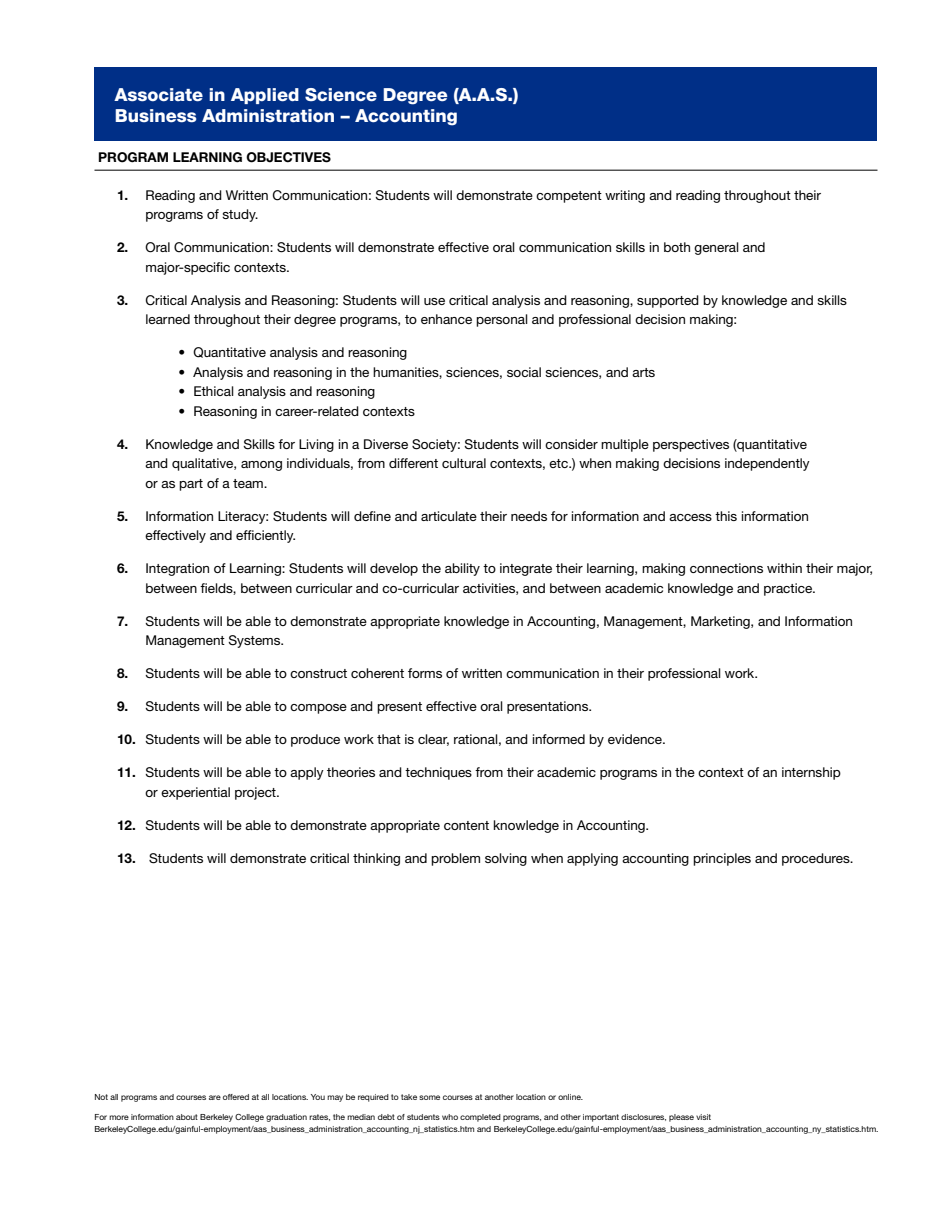
<style>
.page{position:relative;width:945px;height:1215px;background:#fff}
.page>*{position:absolute;margin:0;border:0;box-sizing:border-box;transform-origin:0 0}
.degree{font:800 18px "Helvetica Neue";color:#fff}
.Numbered_List{font:13.5px/19.5px "Helvetica Neue";color:#000}
.secondary_bullets{font:13.5px "Helvetica Neue";color:#000}
.sample_program{font:700 13.5px "Helvetica Neue";color:#000}
.bottom_right_copy{font:8.55px "Helvetica Neue";color:#000}
.s1{font-weight:700}
</style>
<div class="page">
<div style="left:94px;top:68px;width:784px;height:73px;background:#002f87"></div>
<hr style="left:94px;top:170px;width:784px;height:1px;background:#000">
<p class="degree" style="left:115px;top:83px;width:405px">Associate in Applied Science Degree (A.A.S.)</p>
<p class="degree" style="left:115px;top:104px;width:345px">Business Administration – Accounting</p>
<p class="sample_program" style="left:98px;top:149px;width:234px">PROGRAM LEARNING OBJECTIVES</p>
<p class="Numbered_List" style="left:145px;top:185px;width:677px;text-indent:-28px"><span class="s1">1.</span> Reading and Written Communication: Students will demonstrate competent writing and reading throughout their programs of study.</p>
<p class="Numbered_List" style="left:145px;top:238px;width:622px;text-indent:-28px"><span class="s1">2.</span> Oral Communication: Students will demonstrate effective oral communication skills in both general and major-specific contexts.</p>
<p class="Numbered_List" style="left:145px;top:290px;width:703px;text-indent:-28px"><span class="s1">3.</span> Critical Analysis and Reasoning: Students will use critical analysis and reasoning, supported by knowledge and skills learned throughout their degree programs, to enhance personal and professional decision making:</p>
<p class="secondary_bullets" style="left:178px;top:344px;width:230px">• Quantitative analysis and reasoning</p>
<p class="secondary_bullets" style="left:178px;top:364px;width:478px">• Analysis and reasoning in the humanities, sciences, social sciences, and arts</p>
<p class="secondary_bullets" style="left:178px;top:383px;width:198px">• Ethical analysis and reasoning</p>
<p class="secondary_bullets" style="left:178px;top:403px;width:238px">• Reasoning in career-related contexts</p>
<p class="Numbered_List" style="left:145px;top:434px;width:666px;text-indent:-28px"><span class="s1">4.</span> Knowledge and Skills for Living in a Diverse Society: Students will consider multiple perspectives (quantitative and qualitative, among individuals, from different cultural contexts, etc.) when making decisions independently or as part of a team.</p>
<p class="Numbered_List" style="left:145px;top:506px;width:665px;text-indent:-28px"><span class="s1">5.</span> Information Literacy: Students will define and articulate their needs for information and access this information effectively and efficiently.</p>
<p class="Numbered_List" style="left:145px;top:559px;width:729px;text-indent:-28px"><span class="s1">6.</span> Integration of Learning: Students will develop the ability to integrate their learning, making connections within their major, between fields, between curricular and co-curricular activities, and between academic knowledge and practice.</p>
<p class="Numbered_List" style="left:145px;top:611px;width:709px;text-indent:-28px"><span class="s1">7.</span> Students will be able to demonstrate appropriate knowledge in Accounting, Management, Marketing, and Information<br>Management Systems.</p>
<p class="Numbered_List" style="left:117px;top:664px;width:643px"><span class="s1">8.</span> Students will be able to construct coherent forms of written communication in their professional work.</p>
<p class="Numbered_List" style="left:117px;top:697px;width:477px"><span class="s1">9.</span> Students will be able to compose and present effective oral presentations.</p>
<p class="Numbered_List" style="left:117px;top:730px;width:550px"><span class="s1">10.</span> Students will be able to produce work that is clear, rational, and informed by evidence.</p>
<p class="Numbered_List" style="left:145px;top:763px;width:697px;text-indent:-28px"><span class="s1">11.</span> Students will be able to apply theories and techniques from their academic programs in the context of an internship or experiential project.</p>
<p class="Numbered_List" style="left:117px;top:815px;width:534px"><span class="s1">12.</span> Students will be able to demonstrate appropriate content knowledge in Accounting.</p>
<p class="Numbered_List" style="left:117px;top:848px;width:738px"><span class="s1">13.</span> Students will demonstrate critical thinking and problem solving when applying accounting principles and procedures.</p>
<p class="bottom_right_copy" style="left:94px;top:1092px;width:490px">Not all programs and courses are offered at all locations. You may be required to take some courses at another location or online.</p>
<p class="bottom_right_copy" style="left:94px;top:1112px;width:618px">For more information about Berkeley College graduation rates, the median debt of students who completed programs, and other important disclosures, please visit</p>
<p class="bottom_right_copy" style="left:94px;top:1124px;width:786px">BerkeleyCollege.edu/gainful-employment/aas_business_administration_accounting_nj_statistics.htm and BerkeleyCollege.edu/gainful-employment/aas_business_administration_accounting_ny_statistics.htm.</p>
</div>
